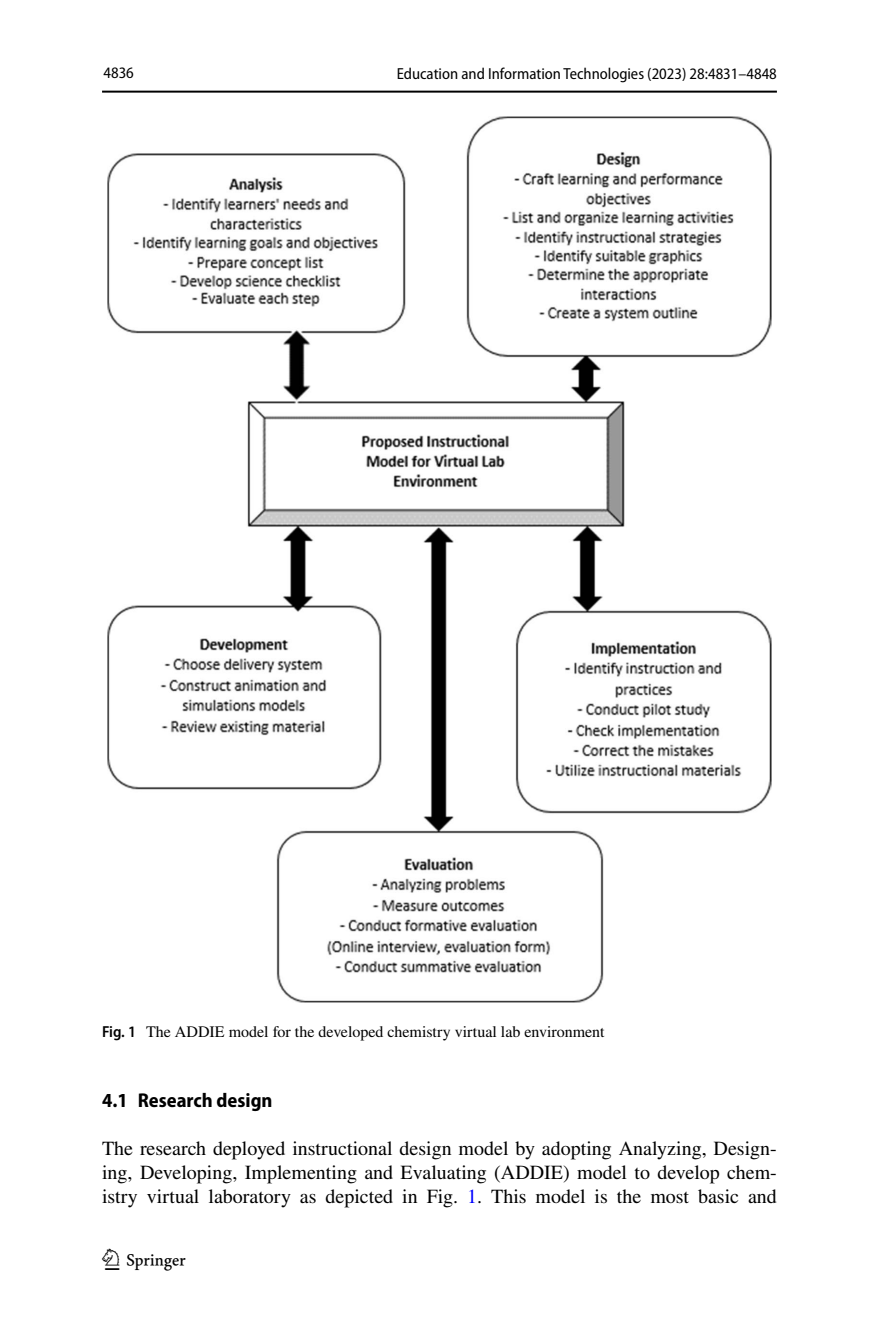
<style>
.page{position:relative;width:879px;height:1333px;background:#fff}
.page>*{position:absolute;margin:0;border:0;box-sizing:border-box;transform-origin:0 0}
.t1{font:30px "Springnew Regular 4";color:#000}
.t2{font:20px/24px "STIX";color:#000;text-align:justify}
.t3{font:700 semi-condensed 20px "Myriad Pro";color:#000}
.t4{font:16px "STIX";color:#000}
.t5{font:semi-condensed 16px "Myriad Pro";color:#000}
.s1{font-family:"Myriad Pro";font-weight:600;font-stretch:semi-condensed}
.s2{color:#00f}
</style>
<div class="page">
<hr style="left:102px;top:91px;width:675px;height:2px;background:#000">
<img style="left:108px;top:116px;width:663px;height:886px">
<p class="t5" style="left:103px;top:64px;width:32px">4836</p>
<p class="t5" style="left:397px;top:65px;width:382px">Education and Information Technologies (2023) 28:4831–4848</p>
<p class="t4" style="left:102px;top:1020px;width:504px"><span class="s1">Fig. 1</span> The ADDIE model for the developed chemistry virtual lab environment</p>
<p class="t3" style="left:102px;top:1088px;width:172px">4.1 Research design</p>
<p class="t2" style="left:102px;top:1137px;width:676px">The research deployed instructional design model by adopting Analyzing, Design&shy;ing, Developing, Implementing and Evaluating (ADDIE) model to develop chem&shy;istry virtual laboratory as depicted in Fig. <span class="s2">1</span>. This model is the most basic and</p>
<h1 class="t1" style="left:105px;top:1248px;width:83px">1 3</h1>
</div>
